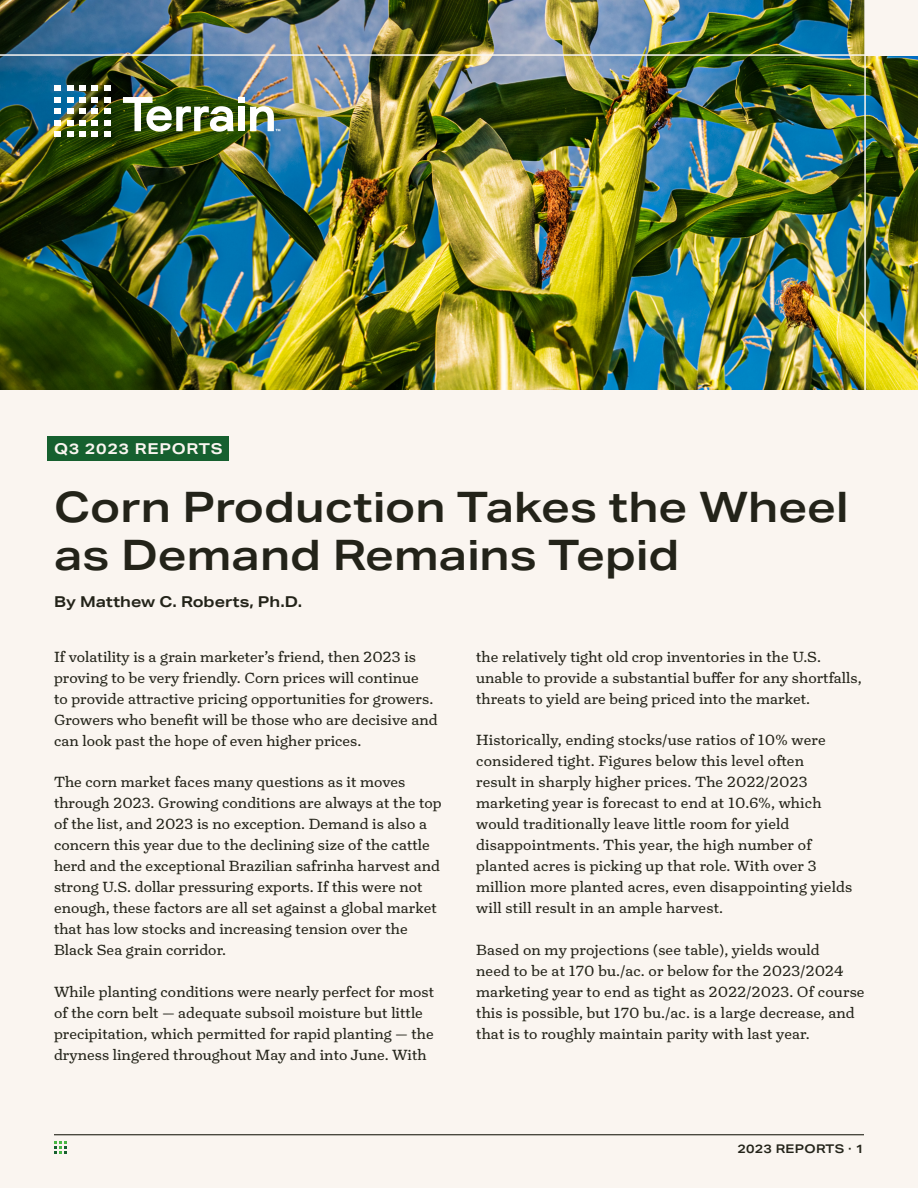
<style>
.page{position:relative;width:918px;height:1188px;background:#faf5f0}
.page>*{position:absolute;margin:0;border:0;box-sizing:border-box;transform-origin:0 0}
.t1{font:600 42px/48px "Aktiv Grotesk Ex";color:#232319}
.Body{font:15px/21px "Turnip";letter-spacing:.005em;color:#232319}
.t2{font:700 15px "Aktiv Grotesk Ex";color:#232319}
.Section_H1{font:700 15px "Aktiv Grotesk Ex";letter-spacing:.05em;color:#faf5f0}
.t3{font:600 12px "Aktiv Grotesk Ex";letter-spacing:.025em;color:#232319}
</style>
<div class="page">
<hr style="left:54px;top:1134px;width:810px;height:1px;background:#232319">
<svg style="left:54px;top:1141px;width:13px;height:12px"></svg>
<img style="left:0;top:0;width:918px;height:389px">
<svg style="left:104px;top:97px;width:6px;height:17px"></svg>
<svg style="left:104px;top:120px;width:6px;height:17px"></svg>
<div style="left:91px;top:97px;width:7px;height:6px;background:#fff"></div>
<div style="left:91px;top:120px;width:7px;height:6px;background:#fff"></div>
<div style="left:91px;top:108px;width:7px;height:6px;background:#fff"></div>
<div style="left:91px;top:131px;width:7px;height:6px;background:#fff"></div>
<div style="left:79px;top:97px;width:7px;height:6px;background:#fff"></div>
<div style="left:79px;top:120px;width:7px;height:6px;background:#fff"></div>
<div style="left:79px;top:108px;width:7px;height:6px;background:#fff"></div>
<div style="left:79px;top:131px;width:7px;height:6px;background:#fff"></div>
<svg style="left:67px;top:97px;width:6px;height:17px"></svg>
<svg style="left:67px;top:120px;width:6px;height:17px"></svg>
<svg style="left:55px;top:97px;width:6px;height:17px"></svg>
<svg style="left:104px;top:86px;width:6px;height:5px"></svg>
<svg style="left:79px;top:86px;width:19px;height:5px"></svg>
<svg style="left:67px;top:86px;width:6px;height:5px"></svg>
<svg style="left:55px;top:86px;width:6px;height:5px"></svg>
<svg style="left:55px;top:120px;width:6px;height:17px"></svg>
<div style="left:238px;top:97px;width:7px;height:6px;background:#fff"></div>
<svg style="left:123px;top:97px;width:111px;height:35px"></svg>
<div style="left:238px;top:107px;width:7px;height:24px;background:#fff"></div>
<svg style="left:250px;top:106px;width:30px;height:25px"></svg>
<hr style="left:864px;top:0;width:2px;height:459px;background:#faf5f0">
<hr style="left:0;top:54px;width:918px;height:2px;background:#faf5f0">
<div style="left:865px;top:0;width:53px;height:56px;background:#faf5f0"></div>
<div style="left:47px;top:436px;width:182px;height:25px;background:#16602f"></div>
<p class="Section_H1" style="left:54px;top:439px;width:170px">Q3 2023 REPORTS</p>
<h1 class="t1" style="left:54px;top:484px;width:796px">Corn Production Takes the Wheel as Demand Remains Tepid</h1>
<h4 class="t2" style="left:54px;top:592px;width:250px">By Matthew C. Roberts, Ph.D.</h4>
<p class="Body" style="left:54px;top:647px;width:385px">If volatility is a grain marketer’s friend, then 2023 is proving to be very friendly. Corn prices will continue<br>to provide attractive pricing opportunities for growers.<br>Growers who benefit will be those who are decisive and can look past the hope of even higher prices.</p>
<p class="Body" style="left:54px;top:772px;width:389px">The corn market faces many questions as it moves through 2023. Growing conditions are always at the top of the list, and 2023 is no exception. Demand is also a concern this year due to the declining size of the cattle herd and the exceptional Brazilian safrinha harvest and strong U.S. dollar pressuring exports. If this were not enough, these factors are all set against a global market that has low stocks and increasing tension over the Black Sea grain corridor.</p>
<p class="Body" style="left:54px;top:981px;width:382px">While planting conditions were nearly perfect for most of the corn belt — adequate subsoil moisture but little precipitation, which permitted for rapid planting — the dryness lingered throughout May and into June. With</p>
<p class="Body" style="left:476px;top:647px;width:387px">the relatively tight old crop inventories in the U.S. unable to provide a substantial buffer for any shortfalls, threats to yield are being priced into the market.</p>
<p class="Body" style="left:476px;top:730px;width:378px">Historically, ending stocks/use ratios of 10% were considered tight. Figures below this level often<br>result in sharply higher prices. The 2022/2023 marketing year is forecast to end at 10.6%, which would traditionally leave little room for yield disappointments. This year, the high number of planted acres is picking up that role. With over 3 million more planted acres, even disappointing yields will still result in an ample harvest.</p>
<p class="Body" style="left:476px;top:939px;width:390px">Based on my projections (see table), yields would<br>need to be at 170 bu./ac. or below for the 2023/2024 marketing year to end as tight as 2022/2023. Of course this is possible, but 170 bu./ac. is a large decrease, and that is to roughly maintain parity with last year.</p>
<p class="t3" style="left:737px;top:1142px;width:128px">2023 REPORTS · 1</p>
</div>
